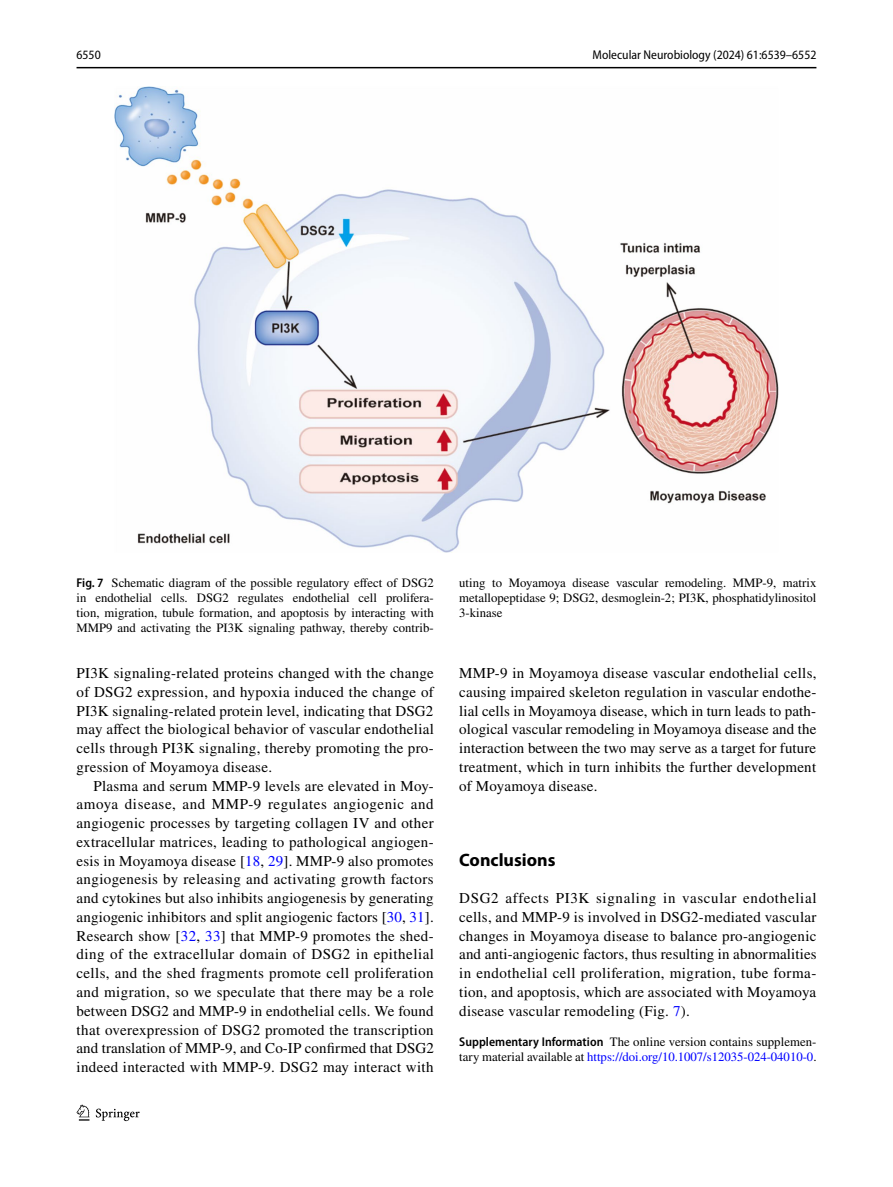
<style>
.page{position:relative;width:893px;height:1187px;background:#fff}
.page>*{position:absolute;margin:0;border:0;box-sizing:border-box;transform-origin:0 0}
.t1{font:700 18px "Myriad Pro";color:#000}
.t2{font:15px/18.8px "STIX";letter-spacing:.02em;color:#000;text-align:justify}
.t3{font:12.75px/15px "STIX";color:#000;text-align:justify}
.t4{font:semi-condensed 12.75px "Myriad Pro";color:#000}
.s1{font-family:"Myriad Pro";font-weight:600;font-stretch:semi-condensed}
.s2{color:#00f}
</style>
<div class="page">
<hr style="left:77px;top:67px;width:739px;height:1px;background:#000">
<svg style="left:77px;top:1104px;width:12px;height:16px"></svg>
<svg style="left:96px;top:1108px;width:44px;height:12px"></svg>
<img style="left:115px;top:87px;width:663px;height:465px">
<p class="t4" style="left:77px;top:48px;width:26px">6550</p>
<p class="t4" style="left:593px;top:48px;width:225px">Molecular Neurobiology (2024) 61:6539–6552</p>
<p class="t3" style="left:77px;top:576px;width:359px"><span class="s1">Fig. 7</span> Schematic diagram of the possible regulatory effect of DSG2 in endothelial cells. DSG2 regulates endothelial cell prolifera&shy;tion, migration, tubule formation, and apoptosis by interacting with MMP9 and activating the PI3K signaling pathway, thereby contrib-</p>
<p class="t3" style="left:459px;top:576px;width:359px">uting to Moyamoya disease vascular remodeling. MMP-9, matrix metallopeptidase 9; DSG2, desmoglein-2; PI3K, phosphatidylinositol 3-kinase</p>
<p class="t2" style="left:77px;top:664px;width:359px">PI3K signaling-related proteins changed with the change of DSG2 expression, and hypoxia induced the change of PI3K signaling-related protein level, indicating that DSG2 may affect the biological behavior of vascular endothelial cells through PI3K signaling, thereby promoting the pro&shy;gression of Moyamoya disease.</p>
<p class="t2" style="left:77px;top:777px;width:359px;text-indent:17px">Plasma and serum MMP-9 levels are elevated in Moy&shy;amoya disease, and MMP-9 regulates angiogenic and angiogenic processes by targeting collagen IV and other extracellular matrices, leading to pathological angiogen&shy;esis in Moyamoya disease [<span class="s2">18</span>, <span class="s2">29</span>]. MMP-9 also promotes angiogenesis by releasing and activating growth factors and cytokines but also inhibits angiogenesis by generating angiogenic inhibitors and split angiogenic factors [<span class="s2">30</span>, <span class="s2">31</span>].<br>Research show [<span class="s2">32</span>, <span class="s2">33</span>] that MMP-9 promotes the shed&shy;ding of the extracellular domain of DSG2 in epithelial cells, and the shed fragments promote cell proliferation and migration, so we speculate that there may be a role between DSG2 and MMP-9 in endothelial cells. We found that overexpression of DSG2 promoted the transcription and translation of MMP-9, and Co-IP confirmed that DSG2 indeed interacted with MMP-9. DSG2 may interact with</p>
<p class="t2" style="left:459px;top:664px;width:359px">MMP-9 in Moyamoya disease vascular endothelial cells, causing impaired skeleton regulation in vascular endothe&shy;lial cells in Moyamoya disease, which in turn leads to path&shy;ological vascular remodeling in Moyamoya disease and the interaction between the two may serve as a target for future treatment, which in turn inhibits the further development of Moyamoya disease.</p>
<p class="t1" style="left:459px;top:847px;width:98px">Conclusions</p>
<p class="t2" style="left:459px;top:889px;width:359px">DSG2 affects PI3K signaling in vascular endothelial cells, and MMP-9 is involved in DSG2-mediated vascular changes in Moyamoya disease to balance pro-angiogenic and anti-angiogenic factors, thus resulting in abnormalities in endothelial cell proliferation, migration, tube forma&shy;tion, and apoptosis, which are associated with Moyamoya disease vascular remodeling (Fig. <span class="s2">7</span>).</p>
<p class="t3" style="left:459px;top:1034px;width:359px"><span class="s1">Supplementary Information</span> The online version contains supplemen&shy;tary material available at <span class="s2">https://doi.org/10.1007/s12035-024-04010-0</span>.</p>
</div>
